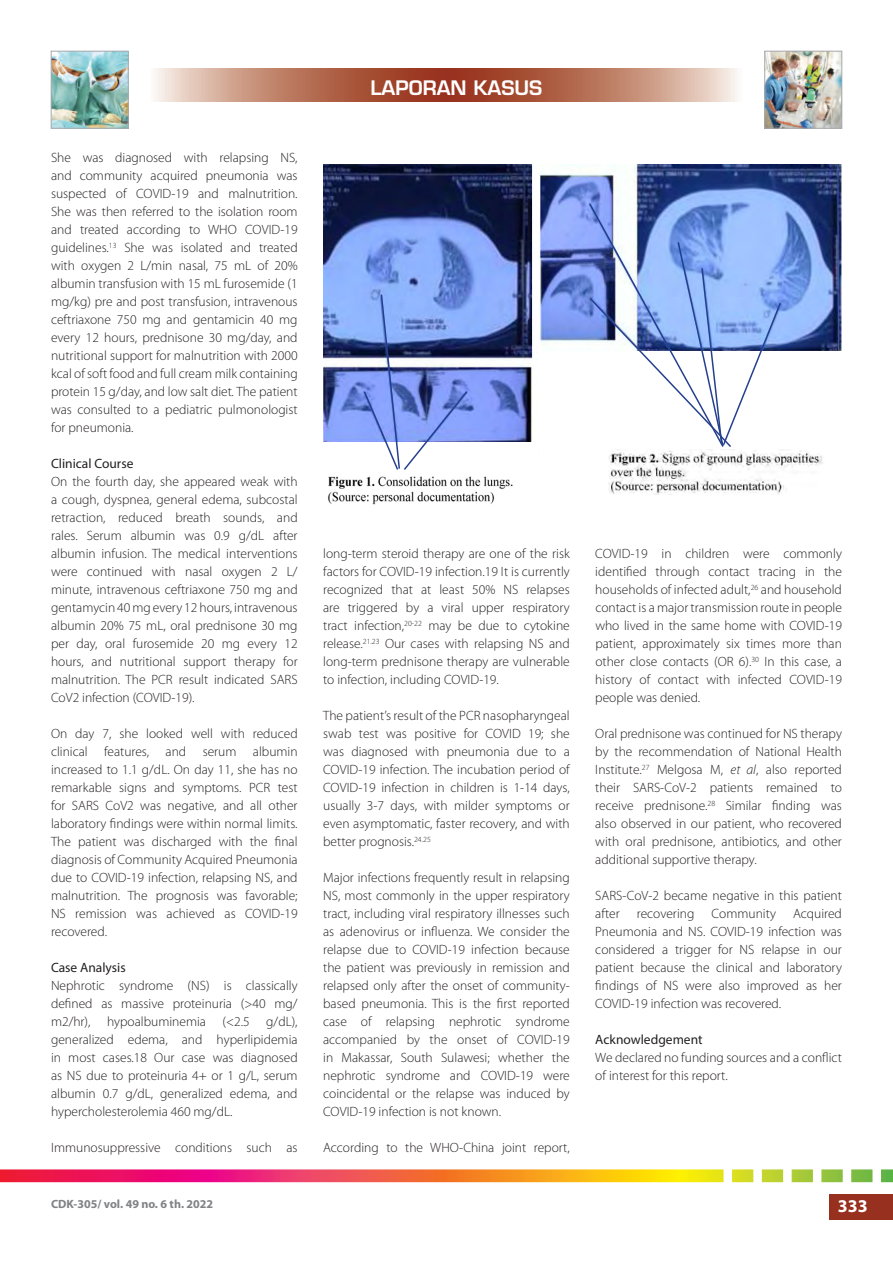
<style>
.page{position:relative;width:893px;height:1263px;background:#fff}
.page>*{position:absolute;margin:0;border:0;box-sizing:border-box;transform-origin:0 0}
.t1{font:600 19.5px "Eurostile LT Std";color:#fff}
.t2{font:700 18px "Myriad Pro";color:#fff}
.MP_default{font:300 13.5px/18px "Myriad Pro";color:#231f20;text-align:justify}
.MP_H2{font:13.5px "Myriad Pro";color:#231f20}
.t3{font:700 12px "Myriad Pro";color:#808285}
.s1{font-style:italic}
</style>
<div class="page">
<div style="left:829px;top:1194px;width:64px;height:26px;background:#98301f"></div>
<svg style="left:0;top:1169px;width:893px;height:13px;background:#e87c50"></svg>
<img style="left:767px;top:53px;width:73px;height:73px">
<div style="left:765px;top:51px;width:77px;height:77px;border:1px solid #a8a9ad"></div>
<img style="left:53px;top:53px;width:73px;height:73px">
<div style="left:51px;top:51px;width:77px;height:77px;border:1px solid #a8a9ad"></div>
<svg style="left:154px;top:68px;width:292px;height:34px;background:#bd7e68"></svg>
<svg style="left:446px;top:68px;width:292px;height:34px;background:#bd7c67"></svg>
<img style="left:323px;top:164px;width:518px;height:278px">
<div style="left:539px;top:351px;width:315px;height:178px;background:#fff"></div>
<img style="left:328px;top:476px;width:185px;height:29px">
<img style="left:608px;top:450px;width:215px;height:45px">
<svg style="left:588px;top:202px;width:194px;height:245px"></svg>
<svg style="left:362px;top:293px;width:107px;height:177px"></svg>
<p class="MP_default" style="left:51px;top:149px;width:248px">She was diagnosed with relapsing NS, and community acquired pneumonia was suspected of COVID-19 and malnutrition.<br>She was then referred to the isolation room and treated according to WHO COVID-19 guidelines.<sup>13</sup> She was isolated and treated with oxygen 2 L/min nasal, 75 mL of 20% albumin transfusion with 15 mL furosemide (1 mg/kg) pre and post transfusion, intravenous ceftriaxone 750 mg and gentamicin 40 mg every 12 hours, prednisone 30 mg/day, and nutritional support for malnutrition with 2000 kcal of soft food and full cream milk containing protein 15 g/day, and low salt diet<span class="s1">.</span> The patient was consulted to a pediatric pulmonologist for pneumonia.</p>
<p class="MP_H2" style="left:51px;top:455px;width:84px">Clinical Course</p>
<p class="MP_default" style="left:51px;top:473px;width:248px">On the fourth day, she appeared weak with a cough, dyspnea, general edema, subcostal retraction, reduced breath sounds, and rales. Serum albumin was 0.9 g/dL after albumin infusion. The medical interventions were continued with nasal oxygen 2 L/ minute, intravenous ceftriaxone 750 mg and gentamycin 40 mg every 12 hours, intravenous albumin 20% 75 mL, oral prednisone 30 mg per day, oral furosemide 20 mg every 12 hours, and nutritional support therapy for malnutrition. The PCR result indicated SARS CoV2 infection (COVID-19).</p>
<p class="MP_default" style="left:51px;top:725px;width:248px">On day 7, she looked well with reduced clinical features, and serum albumin increased to 1.1 g/dL. On day 11, she has no remarkable signs and symptoms. PCR test for SARS CoV2 was negative, and all other laboratory findings were within normal limits.<br>The patient was discharged with the final diagnosis of Community Acquired Pneumonia due to COVID-19 infection, relapsing NS, and malnutrition. The prognosis was favorable; NS remission was achieved as COVID-19 recovered.</p>
<p class="MP_H2" style="left:51px;top:959px;width:76px">Case Analysis</p>
<p class="MP_default" style="left:51px;top:977px;width:248px">Nephrotic syndrome (NS) is classically defined as massive proteinuria (&gt;40 mg/ m2/hr), hypoalbuminemia (&lt;2.5 g/dL), generalized edema, and hyperlipidemia in most cases.18 Our case was diagnosed as NS due to proteinuria 4+ or 1 g/L, serum albumin 0.7 g/dL, generalized edema, and hypercholesterolemia 460 mg/dL.</p>
<p class="MP_default" style="left:51px;top:1139px;width:248px">Immunosuppressive conditions such as</p>
<h1 class="t1" style="left:371px;top:76px;width:173px">LAPORAN KASUS</h1>
<p class="MP_default" style="left:323px;top:545px;width:248px">long-term steroid therapy are one of the risk factors for COVID-19 infection.19 It is currently recognized that at least 50% NS relapses are triggered by a viral upper respiratory tract infection,<sup>20-22</sup> may be due to cytokine release.<sup>21.23</sup> Our cases with relapsing NS and long-term prednisone therapy are vulnerable to infection, including COVID-19.</p>
<p class="MP_default" style="left:323px;top:707px;width:248px">The patient’s result of the PCR nasopharyngeal swab test was positive for COVID 19; she was diagnosed with pneumonia due to a COVID-19 infection. The incubation period of COVID-19 infection in children is 1-14 days, usually 3-7 days, with milder symptoms or even asymptomatic, faster recovery, and with better prognosis.<sup>24.25</sup></p>
<p class="MP_default" style="left:323px;top:869px;width:248px">Major infections frequently result in relapsing NS, most commonly in the upper respiratory tract, including viral respiratory illnesses such as adenovirus or influenza. We consider the relapse due to COVID-19 infection because the patient was previously in remission and relapsed only after the onset of community&shy;based pneumonia. This is the first reported case of relapsing nephrotic syndrome accompanied by the onset of COVID-19 in Makassar, South Sulawesi; whether the nephrotic syndrome and COVID-19 were coincidental or the relapse was induced by COVID-19 infection is not known.</p>
<p class="MP_default" style="left:323px;top:1139px;width:248px">According to the WHO-China joint report,</p>
<p class="MP_default" style="left:595px;top:545px;width:248px">COVID-19 in children were commonly identified through contact tracing in the households of infected adult,<sup>26</sup> and household contact is a major transmission route in people who lived in the same home with COVID-19 patient, approximately six times more than other close contacts (OR 6).<sup>30</sup> In this case, a history of contact with infected COVID-19 people was denied.</p>
<p class="MP_default" style="left:595px;top:725px;width:248px">Oral prednisone was continued for NS therapy by the recommendation of National Health Institute.<sup>27</sup> Melgosa M, <span class="s1">et al</span>, also reported their SARS-CoV-2 patients remained to receive prednisone.<sup>28</sup> Similar finding was also observed in our patient, who recovered with oral prednisone, antibiotics, and other additional supportive therapy.</p>
<p class="MP_default" style="left:595px;top:887px;width:248px">SARS-CoV-2 became negative in this patient after</p>
<p class="MP_default" style="left:595px;top:905px;width:248px;text-indent:198px">Acquired Pneumonia and NS. COVID-19 infection was considered a trigger for NS relapse in our patient because the clinical and laboratory findings of NS were also improved as her COVID-19 infection was recovered.</p>
<p class="MP_H2" style="left:595px;top:1031px;width:109px">Acknowledgement</p>
<p class="MP_default" style="left:595px;top:1049px;width:248px">We declared no funding sources and a conflict of interest for this report.</p>
<p class="MP_default" style="left:637px;top:905px;width:59px">recovering</p>
<p class="MP_default" style="left:712px;top:905px;width:66px">Community</p>
<p class="t3" style="left:51px;top:1197px;width:164px">CDK-305/ vol. 49 no. 6 th. 2022</p>
<h2 class="t2" style="left:838px;top:1196px;width:31px">333</h2>
</div>
